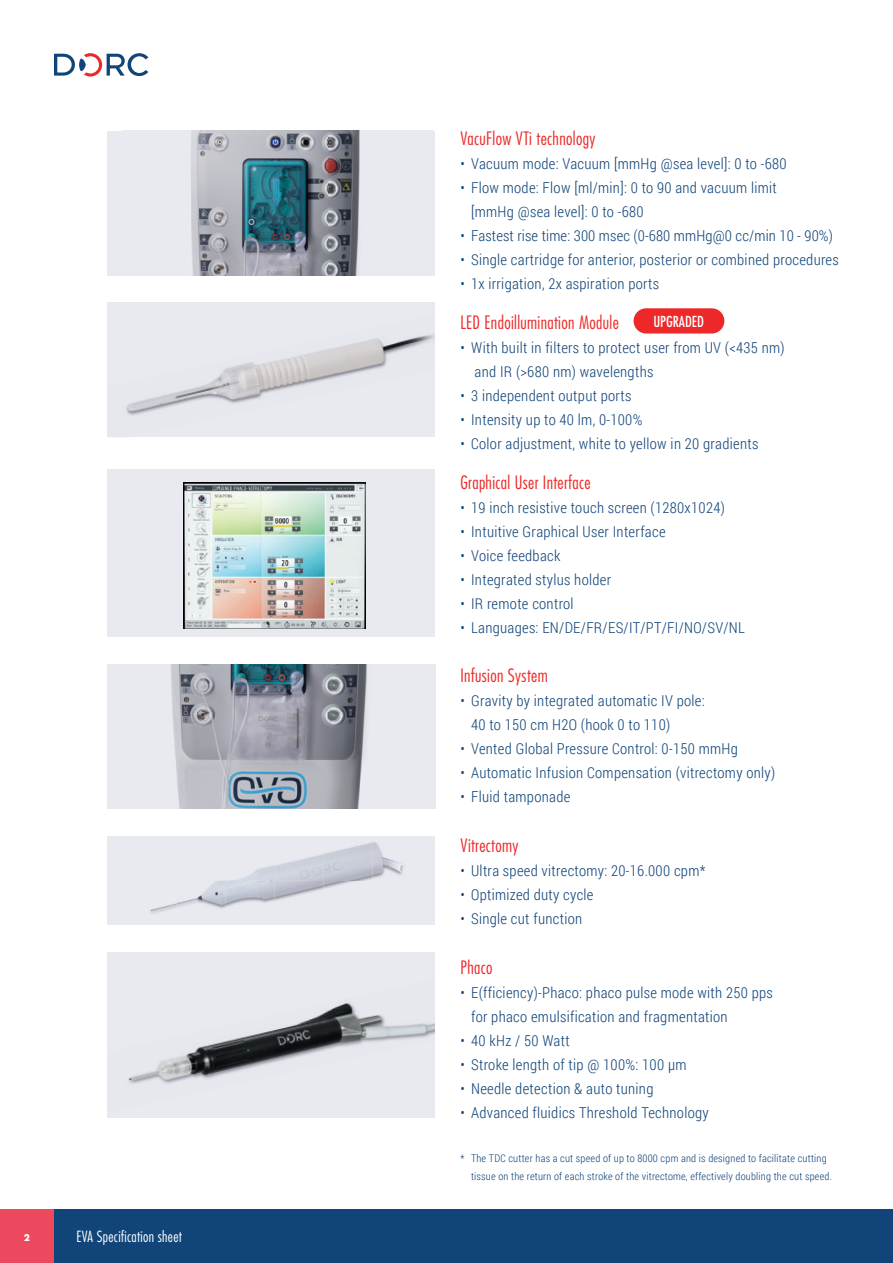
<style>
.page{position:relative;width:893px;height:1263px;background:#fff}
.page>*{position:absolute;margin:0;border:0;box-sizing:border-box;transform-origin:0 0}
.t1{font:300 condensed 18px "Futura";letter-spacing:.02em;color:#ec2928}
.t2{font:300 15px/24px "Roboto Condensed";letter-spacing:.02em;color:#11457a}
.t3{font:300 condensed 15px "Futura";letter-spacing:.02em;color:#fff}
.t4{font:condensed 14.85px "Futura";color:#fff}
.t5{font:300 10.5px/18px "Roboto Condensed";letter-spacing:.02em;color:#11457a}
.t6{font:700 9px "Futura";color:#fff}
</style>
<div class="page">
<svg style="left:54px;top:53px;width:94px;height:24px"></svg>
<div style="left:108px;top:131px;width:327px;height:144px;background:#e9e9f0"></div>
<img style="left:191px;top:131px;width:169px;height:144px">
<div style="left:108px;top:303px;width:327px;height:134px;background:#e9e9f0"></div>
<div style="left:108px;top:469px;width:327px;height:168px;background:#e9e9f0"></div>
<img style="left:108px;top:664px;width:327px;height:145px">
<div style="left:108px;top:836px;width:327px;height:88px;background:#e9e9f0"></div>
<div style="left:108px;top:952px;width:327px;height:165px;background:#e9e9f0"></div>
<img style="left:241px;top:842px;width:163px;height:39px">
<img style="left:150px;top:879px;width:173px;height:35px">
<img style="left:323px;top:881px;width:32px;height:8px">
<img style="left:128px;top:1003px;width:307px;height:81px">
<img style="left:184px;top:482px;width:181px;height:147px">
<div style="left:0;top:1209px;width:893px;height:54px;background:#11457a"></div>
<div style="left:0;top:1209px;width:54px;height:54px;background:#ec485e"></div>
<img style="left:126px;top:334px;width:309px;height:82px">
<div style="left:634px;top:308px;width:90px;height:25px;background:#ec2928;border-radius:13px"></div>
<p class="t6" style="left:24px;top:1231px;width:8px">2</p>
<p class="t3" style="left:77px;top:1227px;width:107px">EVA Specification sheet</p>
<p class="t1" style="left:460px;top:127px;width:136px">VacuFlow VTi technology</p>
<p class="t2" style="left:460px;top:151px;width:328px">• Vacuum mode: Vacuum [mmHg @sea level]: 0 to -680</p>
<p class="t2" style="left:471px;top:175px;width:307px;text-indent:-11px">• Flow mode: Flow [ml/min]: 0 to 90 and vacuum limit [mmHg @sea level]: 0 to -680</p>
<p class="t2" style="left:460px;top:223px;width:374px">• Fastest rise time: 300 msec (0-680 mmHg@0 cc/min 10 - 90%)</p>
<p class="t2" style="left:460px;top:247px;width:380px">• Single cartridge for anterior, posterior or combined procedures</p>
<p class="t2" style="left:460px;top:271px;width:200px">• 1x irrigation, 2x aspiration ports</p>
<p class="t1" style="left:460px;top:311px;width:160px">LED Endoillumination Module</p>
<p class="t2" style="left:475px;top:335px;width:312px;text-indent:-14px">• With built in filters to protect user from UV (&lt;435 nm) and IR (&gt;680 nm) wavelengths</p>
<p class="t2" style="left:460px;top:383px;width:172px">• 3 independent output ports</p>
<p class="t2" style="left:460px;top:407px;width:183px">• Intensity up to 40 lm, 0-100%</p>
<p class="t2" style="left:460px;top:431px;width:299px">• Color adjustment, white to yellow in 20 gradients</p>
<p class="t1" style="left:460px;top:471px;width:132px">Graphical User Interface</p>
<p class="t2" style="left:460px;top:495px;width:266px">• 19 inch resistive touch screen (1280x1024)</p>
<p class="t2" style="left:460px;top:519px;width:207px">• Intuitive Graphical User Interface</p>
<p class="t2" style="left:460px;top:543px;width:101px">• Voice feedback</p>
<p class="t2" style="left:460px;top:567px;width:152px">• Integrated stylus holder</p>
<p class="t2" style="left:460px;top:591px;width:115px">• IR remote control</p>
<p class="t2" style="left:460px;top:615px;width:286px">• Languages: EN/DE/FR/ES/IT/PT/FI/NO/SV/NL</p>
<p class="t1" style="left:460px;top:664px;width:89px">Infusion System</p>
<p class="t2" style="left:471px;top:689px;width:235px;text-indent:-11px">• Gravity by integrated automatic IV pole:<br>40 to 150 cm H2O (hook 0 to 110)</p>
<p class="t2" style="left:460px;top:737px;width:279px">• Vented Global Pressure Control: 0-150 mmHg</p>
<p class="t2" style="left:460px;top:761px;width:316px">• Automatic Infusion Compensation (vitrectomy only)</p>
<p class="t2" style="left:460px;top:785px;width:111px">• Fluid tamponade</p>
<p class="t1" style="left:460px;top:834px;width:60px">Vitrectomy</p>
<p class="t2" style="left:460px;top:858px;width:246px">• Ultra speed vitrectomy: 20-16.000 cpm*</p>
<p class="t2" style="left:460px;top:882px;width:135px">• Optimized duty cycle</p>
<p class="t2" style="left:460px;top:906px;width:123px">• Single cut function</p>
<p class="t1" style="left:460px;top:955px;width:33px">Phaco</p>
<p class="t2" style="left:471px;top:980px;width:303px;text-indent:-11px">• E(fficiency)-Phaco: phaco pulse mode with 250 pps for phaco emulsification and fragmentation</p>
<p class="t2" style="left:460px;top:1028px;width:111px">• 40 kHz / 50 Watt</p>
<p class="t2" style="left:460px;top:1052px;width:227px">• Stroke length of tip @ 100%: 100 µm</p>
<p class="t2" style="left:460px;top:1076px;width:194px">• Needle detection &amp; auto tuning</p>
<p class="t2" style="left:460px;top:1100px;width:250px">• Advanced fluidics Threshold Technology</p>
<p class="t4" style="left:653px;top:312px;width:52px">UPGRADED</p>
<p class="t5" style="left:471px;top:1149px;width:362px;text-indent:-10px">* The TDC cutter has a cut speed of up to 8000 cpm and is designed to facilitate cutting tissue on the return of each stroke of the vitrectome, effectively doubling the cut speed.</p>
</div>
